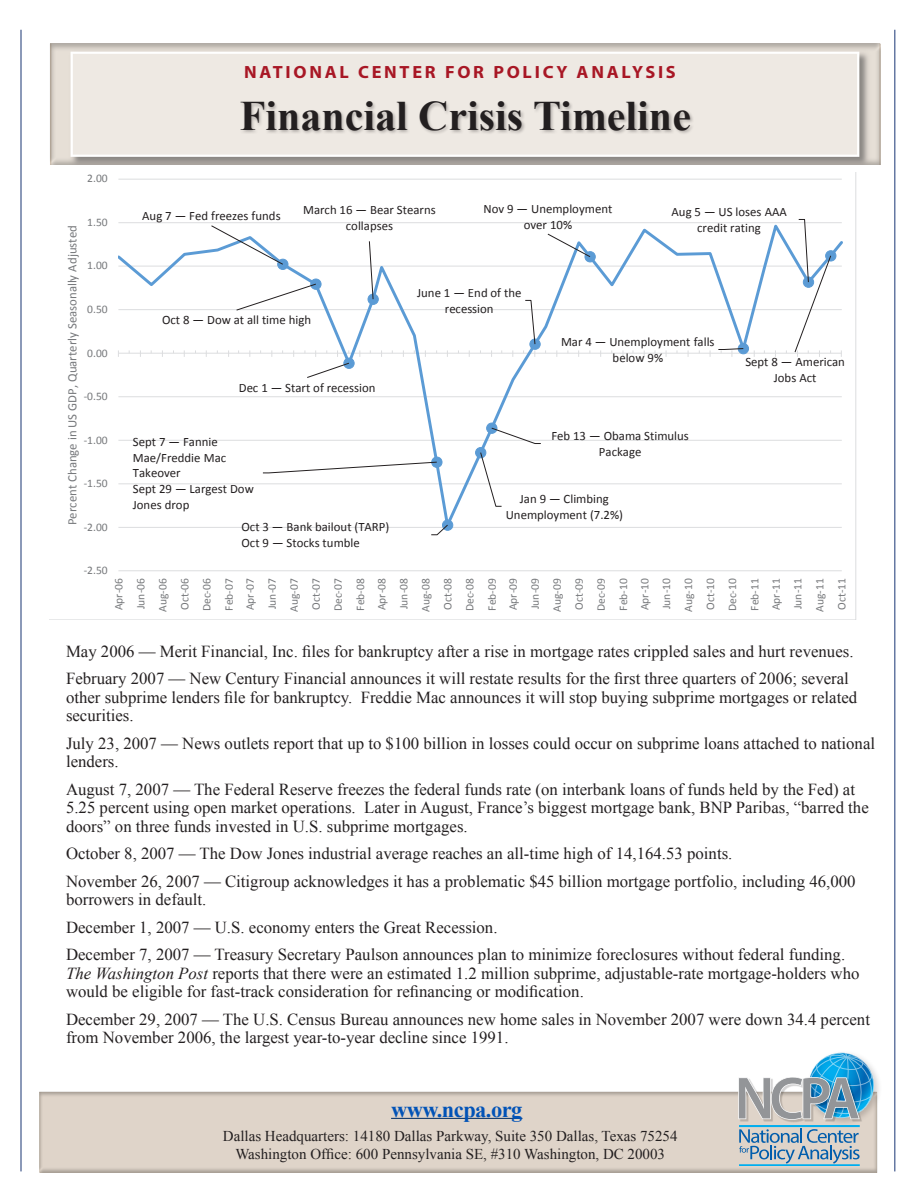
<style>
.page{position:relative;width:918px;height:1188px;background:#fff}
.page>*{position:absolute;margin:0;border:0;box-sizing:border-box;transform-origin:0 0}
.No_Spacing{font:700 42px "Times New Roman";color:#231f20}
.body_copy_general{font:700 22.5px "Times New Roman";letter-spacing:-.025em;color:#0253b7}
.t1{font:700 17.7px "Myriad Pro";letter-spacing:.15em;color:#a81725}
.t2{font:16.8px/18.5px "Times New Roman";color:#231f20}
.Address{font:15px "Times New Roman";color:#231f20}
.t3{font:12.75px/15.8px "Calibri";color:#231f20;text-align:center}
.t4{font:12.75px "Calibri";color:#76787b}
.t5{font:11.55px/22px "Calibri";color:#76787b;text-align:justify}
.s1{font-style:italic}
</style>
<div class="page">
<hr style="left:20px;top:30px;width:2px;height:1141px;background:#6578a2">
<hr style="left:894px;top:30px;width:2px;height:1141px;background:#6578a2">
<div style="left:38px;top:1090px;width:840px;height:83px;background:#808080;opacity:.5"></div>
<img style="left:804px;top:1071px;width:75px;height:57px">
<svg style="left:739px;top:1129px;width:121px;height:35px;background:#a7b5c1"></svg>
<hr style="left:739px;top:1164px;width:121px;height:2px;background:#00aeef">
<hr style="left:739px;top:1125px;width:121px;height:2px;background:#00aeef">
<img style="left:739px;top:1120px;width:124px;height:3px">
<svg style="left:738px;top:1052px;width:136px;height:68px"></svg>
<hr style="left:391px;top:1118px;width:131px;height:1px;background:#002c62">
<svg style="left:118px;top:173px;width:738px;height:446px"></svg>
<div style="left:48px;top:42px;width:834px;height:123px;background:#808080;opacity:.5"></div>
<div style="left:239px;top:101px;width:455px;height:34px;background:#231f20;opacity:.3"></div>
<p class="t5" style="left:87px;top:168px;width:22px">2.00</p>
<p class="t5" style="left:87px;top:211px;width:22px">1.50</p>
<p class="t4" style="left:64px;top:525px;width:301px;rotate:-90deg">Percent Change in US GDP, Quarterly Seasonally Adjusted</p>
<p class="t5" style="left:87px;top:255px;width:22px">1.00</p>
<p class="t5" style="left:87px;top:298px;width:22px">0.50</p>
<p class="t5" style="left:87px;top:342px;width:22px">0.00</p>
<p class="t5" style="left:84px;top:385px;width:26px">-0.50</p>
<p class="t5" style="left:84px;top:429px;width:26px">-1.00</p>
<p class="t5" style="left:84px;top:472px;width:26px">-1.50</p>
<p class="t5" style="left:84px;top:516px;width:26px">-2.00</p>
<p class="t5" style="left:84px;top:559px;width:26px">-2.50</p>
<p class="t1" style="left:244px;top:61px;width:433px">NATIONAL CENTER FOR POLICY ANALYSIS</p>
<p class="No_Spacing" style="left:240px;top:87px;width:453px">Financial Crisis Timeline</p>
<p class="t3" style="left:142px;top:208px;width:140px">Aug 7 — Fed freezes funds</p>
<p class="t3" style="left:303px;top:202px;width:134px">March 16 — Bear Stearns collapses</p>
<p class="t3" style="left:484px;top:201px;width:130px">Nov 9 — Unemployment over 10%</p>
<p class="t3" style="left:417px;top:285px;width:106px">June 1 — End of the recession</p>
<p class="t3" style="left:162px;top:312px;width:151px">Oct 8 — Dow at all time high</p>
<p class="t3" style="left:672px;top:204px;width:117px">Aug 5 — US loses AAA credit rating</p>
<p class="t3" style="left:239px;top:380px;width:138px">Dec 1 — Start of recession</p>
<p class="t3" style="left:133px;top:434px;width:122px;text-align:left">Sept 7 — Fannie<br>Mae/Freddie Mac<br>Takeover<br>Sept 29 — Largest Dow<br>Jones drop</p>
<p class="t3" style="left:242px;top:519px;width:149px;text-align:left">Oct 3 — Bank bailout (TARP)<br>Oct 9 — Stocks tumble</p>
<p class="t3" style="left:561px;top:334px;width:155px">Mar 4 — Unemployment falls below 9%</p>
<p class="t3" style="left:551px;top:428px;width:139px">Feb 13 — Obama Stimulus<br>Package</p>
<p class="t3" style="left:506px;top:491px;width:119px">Jan 9 — Climbing<br>Unemployment (7.2%)</p>
<p class="t3" style="left:745px;top:354px;width:101px">Sept 8 — American<br>Jobs Act</p>
<p class="t5" style="left:108px;top:612px;width:35px;rotate:-90deg">Apr-06<br>Jun-06<br>Aug-06<br>Oct-06<br>Dec-06<br>Feb-07</p>
<p class="t5" style="left:239px;top:612px;width:35px;rotate:-90deg">Apr-07<br>Jun-07<br>Aug-07<br>Oct-07<br>Dec-07<br>Feb-08<br>Apr-08<br>Jun-08<br>Aug-08<br>Oct-08<br>Dec-08<br>Feb-09</p>
<p class="t5" style="left:502px;top:612px;width:35px;rotate:-90deg">Apr-09<br>Jun-09<br>Aug-09<br>Oct-09<br>Dec-09<br>Feb-10</p>
<p class="t5" style="left:634px;top:612px;width:35px;rotate:-90deg">Apr-10<br>Jun-10<br>Aug-10<br>Oct-10<br>Dec-10<br>Feb-11</p>
<p class="t5" style="left:765px;top:612px;width:35px;rotate:-90deg">Apr-11<br>Jun-11<br>Aug-11<br>Oct-11</p>
<p class="t2" style="left:66px;top:642px;width:789px">May 2006 — Merit Financial, Inc. files for bankruptcy after a rise in mortgage rates crippled sales and hurt revenues.</p>
<p class="t2" style="left:66px;top:669px;width:793px">February 2007 — New Century Financial announces it will restate results for the first three quarters of 2006; several other subprime lenders file for bankruptcy. Freddie Mac announces it will stop buying subprime mortgages or related securities.</p>
<p class="t2" style="left:66px;top:734px;width:811px">July 23, 2007 — News outlets report that up to $100 billion in losses could occur on subprime loans attached to national lenders.</p>
<p class="t2" style="left:66px;top:780px;width:804px">August 7, 2007 — The Federal Reserve freezes the federal funds rate (on interbank loans of funds held by the Fed) at<br>5.25 percent using open market operations. Later in August, France’s biggest mortgage bank, BNP Paribas, “barred the doors” on three funds invested in U.S. subprime mortgages.</p>
<p class="t2" style="left:66px;top:844px;width:668px">October 8, 2007 — The Dow Jones industrial average reaches an all-time high of 14,164.53 points.</p>
<p class="t2" style="left:66px;top:872px;width:791px">November 26, 2007 — Citigroup acknowledges it has a problematic $45 billion mortgage portfolio, including 46,000 borrowers in default.</p>
<p class="t2" style="left:66px;top:918px;width:433px">December 1, 2007 — U.S. economy enters the Great Recession.</p>
<p class="t2" style="left:66px;top:945px;width:795px">December 7, 2007 — Treasury Secretary Paulson announces plan to minimize foreclosures without federal funding.<br><span class="s1">The Washington Post</span> reports that there were an estimated 1.2 million subprime, adjustable-rate mortgage-holders who would be eligible for fast-track consideration for refinancing or modification.</p>
<p class="t2" style="left:66px;top:1010px;width:806px">December 29, 2007 — The U.S. Census Bureau announces new home sales in November 2007 were down 34.4 percent from November 2006, the largest year-to-year decline since 1991.</p>
<p class="body_copy_general" style="left:391px;top:1094px;width:133px">www.ncpa.org</p>
<p class="Address" style="left:223px;top:1126px;width:456px">Dallas Headquarters: 14180 Dallas Parkway, Suite 350 Dallas, Texas 75254</p>
<p class="Address" style="left:235px;top:1144px;width:431px">Washington Office: 600 Pennsylvania SE, #310 Washington, DC 20003</p>
</div>
